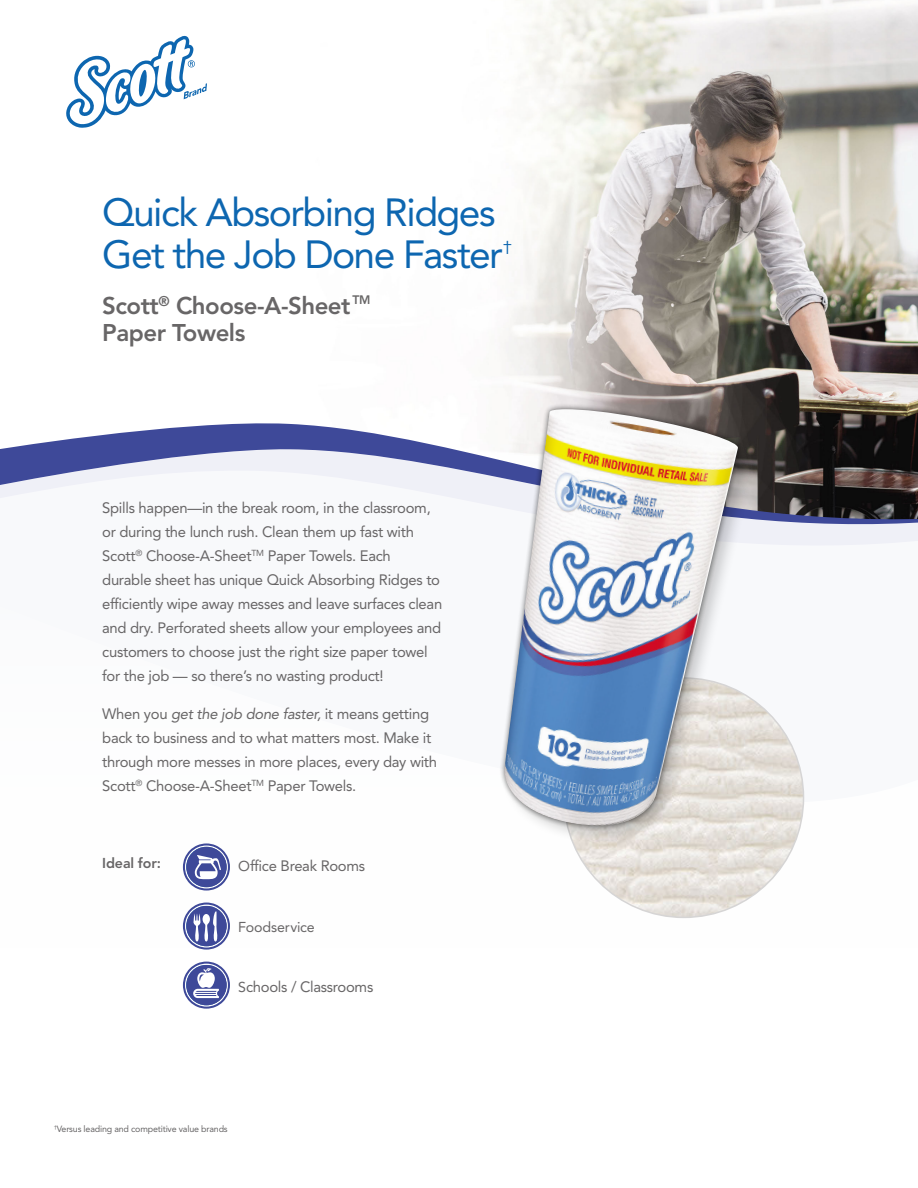
<style>
.page{position:relative;width:918px;height:1188px;background:#fff}
.page>*{position:absolute;margin:0;border:0;box-sizing:border-box;transform-origin:0 0}
.t1{font:39px/42px "Avenir LT Std";letter-spacing:-.04em;color:#0d66b0}
.t2{font:800 24px/27px "Avenir LT Std";letter-spacing:-.02em;color:#686667}
.t3{font:15.75px "Avenir LT Std";color:#0d66b0}
.t4{font:15px/24px "Avenir LT Std";letter-spacing:-.02em;color:#686667}
.t5{font:14.25px "Avenir LT Std";letter-spacing:-.01em;color:#686667}
.t6{font:800 14.25px "Avenir LT Std";letter-spacing:-.01em;color:#686667}
.t7{font:9px "Avenir LT Std";letter-spacing:-.02em;color:#686667}
.t8{font:7.5px "Avenir LT Std";letter-spacing:.005em;color:#686667}
.s1{font-style:italic}
.s2{font-size:14.25px}
</style>
<div class="page">
<img style="left:501px;top:0;width:417px;height:419px">
<svg style="left:7px;top:419px;width:911px;height:29px"></svg>
<svg style="left:0;top:448px;width:918px;height:22px"></svg>
<svg style="left:0;top:470px;width:918px;height:64px"></svg>
<svg style="left:66px;top:35px;width:141px;height:93px"></svg>
<img style="left:564px;top:678px;width:240px;height:239px;border-radius:120px">
<div style="left:500px;top:405px;width:258px;height:441px;background:#000;opacity:.2"></div>
<svg style="left:473px;top:395px;width:274px;height:452px"></svg>
<img style="left:504px;top:409px;width:235px;height:424px">
<svg style="left:183px;top:843px;width:47px;height:48px"></svg>
<svg style="left:183px;top:903px;width:47px;height:47px"></svg>
<svg style="left:183px;top:962px;width:47px;height:47px"></svg>
<h1 class="t1" style="left:102px;top:192px;width:402px">Quick Absorbing Ridges<br>Get the Job Done Faster</h1>
<p class="t3" style="left:503px;top:237px;width:10px">†</p>
<h2 class="t2" style="left:102px;top:292px;width:270px">Scott<sup>®</sup> Choose-A-Sheet <sup>TM<br></sup>Paper Towels</h2>
<p class="t4" style="left:102px;top:496px;width:342px">Spills happen—in the break room, in the classroom, or during the lunch rush. Clean them up fast with Scott<sup>®</sup> Choose-A-Sheet<sup>TM</sup> Paper Towels. Each durable sheet has unique Quick Absorbing Ridges to efficiently wipe away messes and leave surfaces clean and dry. Perforated sheets allow your employees and customers to choose just the right size paper towel for the job — so there’s no wasting product!</p>
<p class="t4" style="left:102px;top:702px;width:336px">When you <span class="s1">get the job done faster,</span> it means getting back to business and to what matters most. Make it through more messes in more places, every day with Scott<sup>®</sup> Choose-A-Sheet<sup>TM</sup> Paper Towels.</p>
<p class="t6" style="left:102px;top:855px;width:60px">Ideal for:</p>
<p class="t4" style="left:238px;top:854px;width:128px"><span class="s2">O</span>ffice Break Rooms</p>
<p class="t5" style="left:238px;top:919px;width:78px">Foodservice</p>
<p class="t4" style="left:238px;top:974px;width:137px"><span class="s2">S</span>chools / Classrooms</p>
<p class="t7" style="left:54px;top:1124px;width:175px"><sup>†</sup>Versus leading and competitive value brands</p>
<p class="t8" style="left:92px;top:1126px;width:168px">† Versus Leading and Competitive Value Brands</p>
</div>
